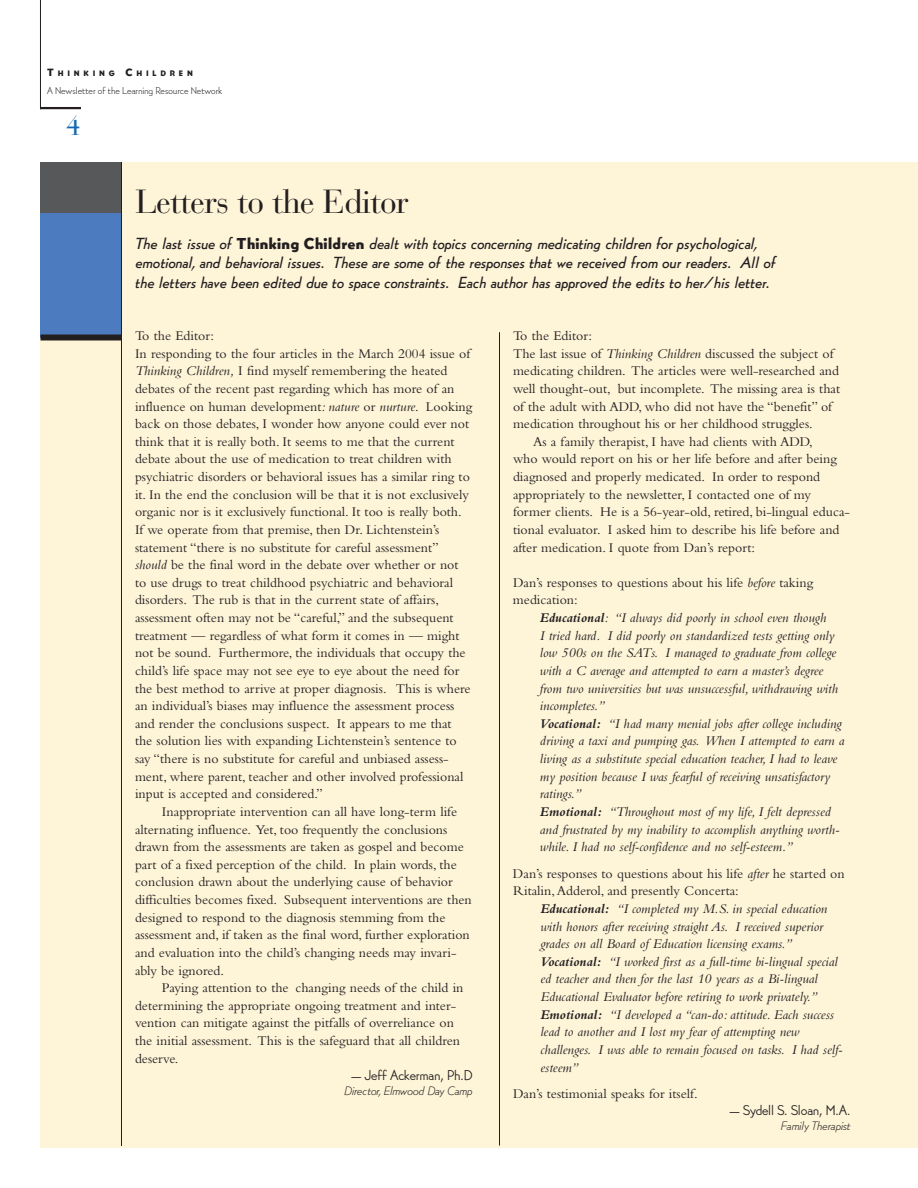
<style>
.page{position:relative;width:918px;height:1188px;background:#fff}
.page>*{position:absolute;margin:0;border:0;box-sizing:border-box;transform-origin:0 0}
.t1{font:33.15px "Bauer Bodoni";letter-spacing:-.03em;color:#231f20}
.t2{font:27px "Bauer Bodoni";color:#1468b3}
.t3{font:italic 500 15.75px/19.5px "Bernhard Gothic SG";letter-spacing:-.01em;color:#231f20}
.t4{font:13.8px/17.7px "Bembo";color:#231f20}
.t5{font:italic 13.8px/17.7px "Bembo";color:#231f20}
.t6{font:13.8px "Bernhard Gothic SG";letter-spacing:-.02em;color:#231f20}
.t7{font:italic 300 12px "Bernhard Gothic SG";letter-spacing:-.03em;color:#231f20}
.t8{font:300 9.75px "Bernhard Gothic SG";letter-spacing:-.005em;color:#231f20}
.t9{font:7.8px "Bernhard Gothic SG X Heavy";letter-spacing:.48em;color:#231f20}
.s1{font-size:10.5px}
.s2{font-family:"Bernhard Gothic SG X Heavy";font-weight:400;font-style:normal}
.s3{font-style:italic}
.s4{font-weight:700}
</style>
<div class="page">
<div style="left:40px;top:162px;width:878px;height:986px;background:#fef4d8"></div>
<div style="left:40px;top:162px;width:82px;height:176px;background:#4d7bbf"></div>
<div style="left:40px;top:162px;width:82px;height:50px;background:#57585a"></div>
<hr style="left:121px;top:162px;width:1px;height:984px;background:#231f20">
<hr style="left:499px;top:332px;width:1px;height:814px;background:#231f20">
<div style="left:40px;top:334px;width:82px;height:6px;background:#231f20"></div>
<hr style="left:40px;top:0;width:1px;height:109px;background:#231f20">
<hr style="left:40px;top:107px;width:41px;height:2px;background:#231f20">
<p class="t9" style="left:47px;top:70px;width:147px"><span class="s1">T</span>HINKING <span class="s1">C</span>HILDREN</p>
<p class="t8" style="left:47px;top:87px;width:177px">A Newsletter of the Learning Resource Network</p>
<h2 class="t2" style="left:66px;top:115px;width:17px">4</h2>
<h1 class="t1" style="left:135px;top:189px;width:275px">Letters to the Editor</h1>
<p class="t3" style="left:135px;top:235px;width:643px">The last issue of <span class="s2">Thinking Children</span> dealt with topics concerning medicating children for psychological, emotional, and behavioral issues. These are some of the responses that we received from our readers. All of the letters have been edited due to space constraints. Each author has approved the edits to her/his letter.</p>
<p class="t4" style="left:135px;top:328px;width:339px">To the Editor:<br>In responding to the four articles in the March 2004 issue of <span class="s3">Thinking Children,</span> I find myself remembering the heated debates of the recent past regarding which has more of an influence on human development<span class="s3">: nature</span> or <span class="s3">nurture</span>. Looking back on those debates, I wonder how anyone could ever not think that it is really both. It seems to me that the current debate about the use of medication to treat children with psychiatric disorders or behavioral issues has a similar ring to it. In the end the conclusion will be that it is not exclusively organic nor is it exclusively functional. It too is really both.<br>If we operate from that premise, then Dr. Lichtenstein’s statement “there is no substitute for careful assessment” <span class="s3">should</span> be the final word in the debate over whether or not to use drugs to treat childhood psychiatric and behavioral disorders. The rub is that in the current state of affairs, assessment often may not be “careful,” and the subsequent treatment — regardless of what form it comes in — might not be sound. Furthermore, the individuals that occupy the child’s life space may not see eye to eye about the need for the best method to arrive at proper diagnosis. This is where an individual’s biases may influence the assessment process and render the conclusions suspect. It appears to me that the solution lies with expanding Lichtenstein’s sentence to say “there is no substitute for careful and unbiased assess&shy;ment, where parent, teacher and other involved professional input is accepted and considered.”</p>
<p class="t4" style="left:135px;top:804px;width:338px;text-indent:27px">Inappropriate intervention can all have long-term life alternating influence. Yet, too frequently the conclusions drawn from the assessments are taken as gospel and become part of a fixed perception of the child. In plain words, the conclusion drawn about the underlying cause of behavior difficulties becomes fixed. Subsequent interventions are then designed to respond to the diagnosis stemming from the assessment and, if taken as the final word, further exploration and evaluation into the child’s changing needs may invari&shy;ably be ignored.</p>
<p class="t4" style="left:135px;top:980px;width:330px;text-indent:27px">Paying attention to the changing needs of the child in determining the appropriate ongoing treatment and inter&shy;vention can mitigate against the pitfalls of overreliance on the initial assessment. This is the safeguard that all children deserve.</p>
<p class="t6" style="left:352px;top:1070px;width:122px">— Jeff Ackerman, Ph.D</p>
<p class="t7" style="left:344px;top:1086px;width:130px">Director, Elmwood Day Camp</p>
<p class="t4" style="left:513px;top:328px;width:81px">To the Editor:</p>
<p class="t4" style="left:513px;top:346px;width:322px">The last issue of <span class="s3">Thinking Children</span> discussed the subject of</p>
<p class="t4" style="left:513px;top:363px;width:328px">medicating children. The articles were well-researched and</p>
<p class="t4" style="left:513px;top:381px;width:329px">well thought-out, but incomplete. The missing area is that</p>
<p class="t4" style="left:513px;top:399px;width:321px">of the adult with ADD, who did not have the “benefit” of</p>
<p class="t4" style="left:513px;top:416px;width:301px">medication throughout his or her childhood struggles.</p>
<p class="t4" style="left:533px;top:434px;width:281px">As a family therapist, I have had clients with ADD,</p>
<p class="t4" style="left:513px;top:452px;width:325px">who would report on his or her life before and after being</p>
<p class="t4" style="left:513px;top:469px;width:309px">diagnosed and properly medicated. In order to respond</p>
<p class="t4" style="left:513px;top:487px;width:300px">appropriately to the newsletter, I contacted one of my</p>
<p class="t4" style="left:513px;top:504px;width:339px">former clients. He is a 56-year-old, retired, bi-lingual educa-</p>
<p class="t4" style="left:513px;top:522px;width:328px">tional evaluator. I asked him to describe his life before and</p>
<p class="t4" style="left:513px;top:540px;width:244px">after medication. I quote from Dan’s report:</p>
<p class="t4" style="left:513px;top:575px;width:302px">Dan’s responses to questions about his life <span class="s3">before</span> taking medication:</p>
<p class="t5" style="left:540px;top:610px;width:306px"><span class="s4">Educational</span>: “I always did poorly in school even though<br>I tried hard. I did poorly on standardized tests getting only low 500s on the SATs. I managed to graduate from college with a C average and attempted to earn a master’s degree from two universities but was unsuccessful, withdrawing with incompletes.”<br><span class="s4">Vocational:</span> “I had many menial jobs after college including driving a taxi and pumping gas. When I attempted to earn a living as a substitute special education teacher, I had to leave my position because I was fearful of receiving unsatisfactory ratings.”<br><span class="s4">Emotional:</span> “Throughout most of my life, I felt depressed and frustrated by my inability to accomplish anything worth&shy;while. I had no self-confidence and no self-esteem.”</p>
<p class="t4" style="left:513px;top:866px;width:333px">Dan’s responses to questions about his life <span class="s3">after</span> he started on<br>Ritalin,Adderol, and presently Concerta:</p>
<p class="t5" style="left:540px;top:901px;width:304px"><span class="s4">Educational:</span> “I completed my M.S. in special education with honors after receiving straight As. I received superior grades on all Board of Education licensing exams.” <span class="s4">Vocational:</span> “I worked first as a full-time bi-lingual special ed teacher and then for the last 10 years as a Bi-lingual Educational Evaluator before retiring to work privately.” <span class="s4">Emotional:</span> “I developed a “can-do: attitude. Each success lead to another and I lost my fear of attempting new challenges. I was able to remain focused on tasks. I had self&shy;esteem”</p>
<p class="t4" style="left:513px;top:1086px;width:186px">Dan’s testimonial speaks for itself.</p>
<p class="t6" style="left:730px;top:1105px;width:122px">— Sydell S. Sloan, M.A.</p>
<p class="t7" style="left:780px;top:1121px;width:72px">Family Therapist</p>
</div>
